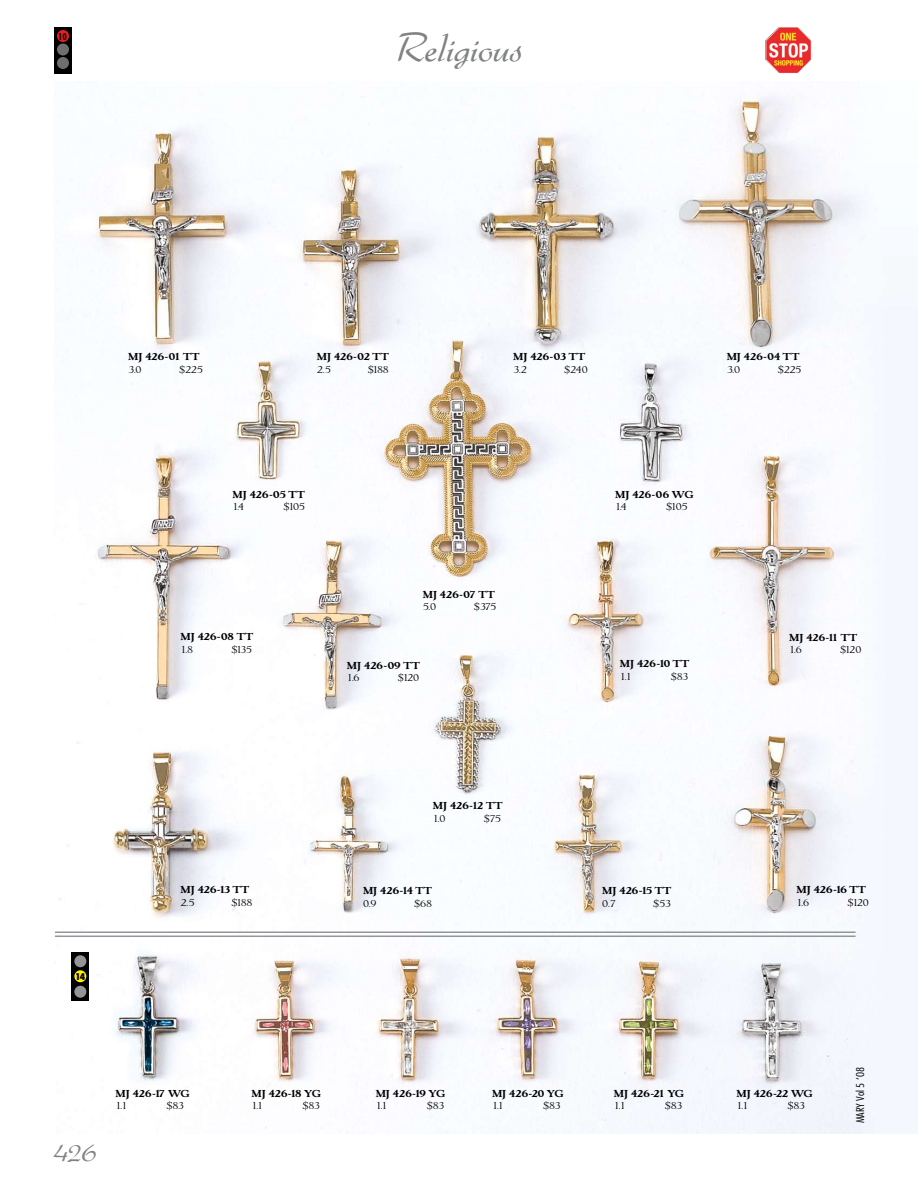
<style>
.page{position:relative;width:918px;height:1188px;background:#fff}
.page>*{position:absolute;margin:0;border:0;box-sizing:border-box;transform-origin:0 0}
.t1{font:42px "Gabrielle";color:#808284}
.t2{font:27px "Gabrielle";color:#808284}
.t3{font:700 10.5px "Erasmus";color:#000;scale:1.15 1}
.t4{font:300 10.5px "Erasmus";letter-spacing:-.055em;color:#000;scale:1.15 1}
.t5{font:300 condensed 10.5px "Futura";color:#000;scale:1.15 1}
.t6{font:800 condensed 9px "Futura";color:#000}
.t7{font:700 condensed 9px "Futura";color:#000}
</style>
<div class="page">
<img style="left:765px;top:27px;width:46px;height:46px">
<img style="left:55px;top:96px;width:863px;height:1038px">
<hr style="left:55px;top:936px;width:801px;height:1px;background:#939598">
<hr style="left:55px;top:932px;width:801px;height:1px;background:#939598">
<div style="left:71px;top:952px;width:18px;height:49px;background:#000"></div>
<div style="left:74px;top:955px;width:12px;height:12px;background:#939598;border-radius:50%"></div>
<div style="left:74px;top:970px;width:12px;height:12px;background:#fff200;border-radius:50%"></div>
<div style="left:74px;top:986px;width:12px;height:12px;background:#939598;border-radius:50%"></div>
<div style="left:54px;top:27px;width:18px;height:47px;background:#000"></div>
<div style="left:57px;top:30px;width:12px;height:12px;background:#ed1c24;border-radius:50%"></div>
<div style="left:57px;top:44px;width:12px;height:12px;background:#6d6f71;border-radius:50%"></div>
<div style="left:57px;top:57px;width:12px;height:12px;background:#6d6f71;border-radius:50%"></div>
<p class="t7" style="left:58px;top:31px;width:10px">10</p>
<h1 class="t1" style="left:396px;top:23px;width:127px">Religious</h1>
<p class="t3" style="left:128px;top:350px;width:64px">MJ 426-01 TT</p>
<p class="t4" style="left:128px;top:362px;width:13px">3.0</p>
<p class="t4" style="left:179px;top:362px;width:22px">$225</p>
<p class="t3" style="left:317px;top:350px;width:64px">MJ 426-02 TT</p>
<p class="t4" style="left:317px;top:362px;width:14px">2.5</p>
<p class="t4" style="left:368px;top:362px;width:20px">$188</p>
<p class="t3" style="left:513px;top:350px;width:64px">MJ 426-03 TT</p>
<p class="t4" style="left:513px;top:362px;width:14px">3.2</p>
<p class="t4" style="left:564px;top:362px;width:22px">$240</p>
<p class="t3" style="left:727px;top:350px;width:65px">MJ 426-04 TT</p>
<p class="t4" style="left:727px;top:362px;width:13px">3.0</p>
<p class="t4" style="left:778px;top:362px;width:22px">$225</p>
<p class="t3" style="left:232px;top:487px;width:65px">MJ 426-05 TT</p>
<p class="t4" style="left:232px;top:500px;width:11px">1.4</p>
<p class="t4" style="left:284px;top:500px;width:20px">$105</p>
<p class="t3" style="left:180px;top:630px;width:65px">MJ 426-08 TT</p>
<p class="t4" style="left:180px;top:642px;width:13px">1.8</p>
<p class="t4" style="left:231px;top:642px;width:19px">$135</p>
<p class="t3" style="left:423px;top:587px;width:64px">MJ 426-07 TT</p>
<p class="t4" style="left:423px;top:600px;width:13px">5.0</p>
<p class="t4" style="left:474px;top:600px;width:21px">$375</p>
<p class="t3" style="left:347px;top:658px;width:65px">MJ 426-09 TT</p>
<p class="t4" style="left:347px;top:671px;width:13px">1.6</p>
<p class="t4" style="left:398px;top:671px;width:20px">$120</p>
<p class="t3" style="left:615px;top:487px;width:70px">MJ 426-06 WG</p>
<p class="t4" style="left:615px;top:500px;width:11px">1.4</p>
<p class="t4" style="left:666px;top:500px;width:20px">$105</p>
<p class="t3" style="left:620px;top:657px;width:62px">MJ 426-10 TT</p>
<p class="t4" style="left:620px;top:669px;width:12px">1.1</p>
<p class="t4" style="left:671px;top:669px;width:17px">$83</p>
<p class="t3" style="left:789px;top:630px;width:61px">MJ 426-11 TT</p>
<p class="t4" style="left:789px;top:643px;width:13px">1.6</p>
<p class="t4" style="left:840px;top:643px;width:20px">$120</p>
<p class="t6" style="left:75px;top:971px;width:11px">14</p>
<p class="t3" style="left:180px;top:883px;width:62px">MJ 426-13 TT</p>
<p class="t4" style="left:180px;top:895px;width:14px">2.5</p>
<p class="t4" style="left:231px;top:895px;width:20px">$188</p>
<p class="t3" style="left:433px;top:799px;width:62px">MJ 426-12 TT</p>
<p class="t4" style="left:433px;top:811px;width:13px">1.0</p>
<p class="t4" style="left:484px;top:811px;width:16px">$75</p>
<p class="t3" style="left:363px;top:883px;width:61px">MJ 426-14 TT</p>
<p class="t4" style="left:363px;top:896px;width:13px">0.9</p>
<p class="t4" style="left:414px;top:896px;width:17px">$68</p>
<p class="t3" style="left:602px;top:883px;width:62px">MJ 426-15 TT</p>
<p class="t4" style="left:602px;top:896px;width:14px">0.7</p>
<p class="t4" style="left:653px;top:896px;width:17px">$53</p>
<h2 class="t2" style="left:54px;top:1137px;width:45px">426</h2>
<p class="t3" style="left:116px;top:1086px;width:66px">MJ 426-17 WG</p>
<p class="t4" style="left:116px;top:1099px;width:12px">1.1</p>
<p class="t4" style="left:167px;top:1099px;width:17px">$83</p>
<p class="t3" style="left:251px;top:1086px;width:62px">MJ 426-18 YG</p>
<p class="t4" style="left:251px;top:1099px;width:12px">1.1</p>
<p class="t4" style="left:302px;top:1099px;width:17px">$83</p>
<p class="t3" style="left:376px;top:1086px;width:62px">MJ 426-19 YG</p>
<p class="t4" style="left:376px;top:1099px;width:12px">1.1</p>
<p class="t4" style="left:427px;top:1099px;width:17px">$83</p>
<p class="t3" style="left:492px;top:1086px;width:64px">MJ 426-20 YG</p>
<p class="t4" style="left:492px;top:1099px;width:12px">1.1</p>
<p class="t4" style="left:543px;top:1099px;width:17px">$83</p>
<p class="t3" style="left:614px;top:1086px;width:63px">MJ 426-21 YG</p>
<p class="t4" style="left:614px;top:1099px;width:12px">1.1</p>
<p class="t4" style="left:665px;top:1099px;width:17px">$83</p>
<p class="t3" style="left:796px;top:883px;width:62px">MJ 426-16 TT</p>
<p class="t4" style="left:796px;top:895px;width:13px">1.6</p>
<p class="t4" style="left:848px;top:895px;width:20px">$120</p>
<p class="t3" style="left:736px;top:1086px;width:68px">MJ 426-22 WG</p>
<p class="t4" style="left:736px;top:1099px;width:12px">1.1</p>
<p class="t4" style="left:788px;top:1099px;width:17px">$83</p>
<p class="t5" style="left:854px;top:1123px;width:50px;rotate:-90deg">MARY Vol 5 ‘08</p>
</div>
